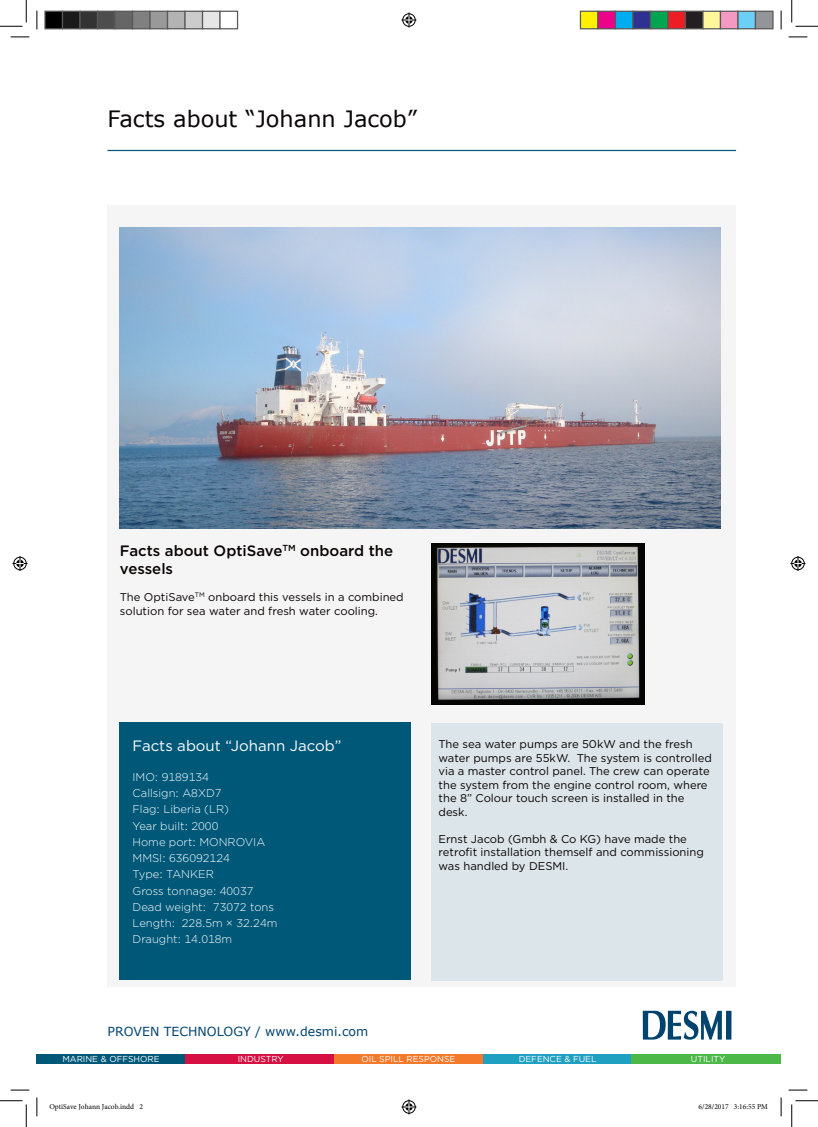
<style>
.page{position:relative;width:818px;height:1127px;background:#fff}
.page>*{position:absolute;margin:0;border:0;box-sizing:border-box;transform-origin:0 0}
.t1{font:22.5px "Verdana";color:#0b0609}
.t2{font:500 15px/18px "Gotham";color:#080302}
.t3{font:15px "Gotham";color:#fff}
.t4{font:12.5px "Verdana";color:#00436f}
.t5{font:11.25px/13.5px "Gotham";color:#080302}
.t6{font:300 11.25px "Gotham";color:#fff}
.t7{font:8.62px "Gotham";color:#fff}
.t8{font:7.5px "Minion Pro";color:#000}
</style>
<div class="page">
<div style="left:107px;top:205px;width:629px;height:781px;background:#f5f5f6"></div>
<div style="left:431px;top:723px;width:292px;height:257px;background:#dce5e9"></div>
<img style="left:120px;top:227px;width:601px;height:301px">
<hr style="left:107px;top:150px;width:629px;height:1px;background:#005879">
<div style="left:726px;top:1010px;width:5px;height:29px;background:#00436f"></div>
<svg style="left:643px;top:1010px;width:79px;height:29px"></svg>
<div style="left:334px;top:1054px;width:149px;height:9px;background:#f4792a"></div>
<div style="left:483px;top:1054px;width:148px;height:9px;background:#20a0c1"></div>
<div style="left:185px;top:1054px;width:149px;height:9px;background:#d71043"></div>
<div style="left:631px;top:1054px;width:150px;height:9px;background:#4cb848"></div>
<div style="left:36px;top:1054px;width:149px;height:9px;background:#005879"></div>
<div style="left:120px;top:722px;width:291px;height:257px;background:#005879"></div>
<img style="left:431px;top:544px;width:213px;height:160px">
<svg style="left:11px;top:36px;width:18px;height:2px"></svg>
<svg style="left:788px;top:36px;width:19px;height:2px"></svg>
<svg style="left:11px;top:1089px;width:18px;height:1px"></svg>
<svg style="left:788px;top:1089px;width:19px;height:1px"></svg>
<svg style="left:36px;top:11px;width:2px;height:18px"></svg>
<svg style="left:36px;top:1097px;width:2px;height:18px"></svg>
<svg style="left:780px;top:11px;width:2px;height:18px"></svg>
<svg style="left:780px;top:1097px;width:2px;height:18px"></svg>
<svg style="left:0;top:0;width:27px;height:27px"></svg>
<svg style="left:0;top:1100px;width:27px;height:26px"></svg>
<svg style="left:791px;top:0;width:27px;height:27px"></svg>
<svg style="left:791px;top:1100px;width:27px;height:26px"></svg>
<svg style="left:401px;top:13px;width:15px;height:15px"></svg>
<svg style="left:401px;top:1099px;width:15px;height:15px"></svg>
<svg style="left:13px;top:556px;width:15px;height:15px"></svg>
<svg style="left:790px;top:556px;width:15px;height:15px"></svg>
<div style="left:45px;top:11px;width:18px;height:18px;background:#000"></div>
<div style="left:44px;top:11px;width:19px;height:18px;border:1px solid #595959"></div>
<div style="left:63px;top:11px;width:17px;height:18px;background:#1a1a1a"></div>
<div style="left:62px;top:11px;width:19px;height:18px;border:1px solid #595959"></div>
<div style="left:80px;top:11px;width:18px;height:18px;background:#333"></div>
<div style="left:79px;top:11px;width:19px;height:18px;border:1px solid #595959"></div>
<div style="left:98px;top:11px;width:17px;height:18px;background:#4d4d4d"></div>
<div style="left:97px;top:11px;width:19px;height:18px;border:1px solid #595959"></div>
<div style="left:115px;top:11px;width:18px;height:18px;background:#666"></div>
<div style="left:114px;top:11px;width:19px;height:18px;border:1px solid #595959"></div>
<div style="left:133px;top:11px;width:17px;height:18px;background:#808080"></div>
<div style="left:132px;top:11px;width:19px;height:18px;border:1px solid #595959"></div>
<div style="left:150px;top:11px;width:18px;height:18px;background:#999"></div>
<div style="left:149px;top:11px;width:19px;height:18px;border:1px solid #595959"></div>
<div style="left:168px;top:11px;width:17px;height:18px;background:#b3b3b3"></div>
<div style="left:167px;top:11px;width:19px;height:18px;border:1px solid #595959"></div>
<div style="left:185px;top:11px;width:18px;height:18px;background:#ccc"></div>
<div style="left:184px;top:11px;width:19px;height:18px;border:1px solid #595959"></div>
<div style="left:203px;top:11px;width:17px;height:18px;background:#e6e6e6"></div>
<div style="left:202px;top:11px;width:19px;height:18px;border:1px solid #595959"></div>
<div style="left:219px;top:11px;width:19px;height:18px;border:1px solid #595959"></div>
<div style="left:580px;top:11px;width:18px;height:18px;background:#fff101"></div>
<div style="left:580px;top:11px;width:18px;height:18px;border:1px solid #595959"></div>
<div style="left:598px;top:11px;width:17px;height:18px;background:#ed028c"></div>
<div style="left:597px;top:11px;width:19px;height:18px;border:1px solid #595959"></div>
<div style="left:615px;top:11px;width:18px;height:18px;background:#00aeef"></div>
<div style="left:615px;top:11px;width:18px;height:18px;border:1px solid #595959"></div>
<div style="left:633px;top:11px;width:17px;height:18px;background:#2e3092"></div>
<div style="left:632px;top:11px;width:19px;height:18px;border:1px solid #595959"></div>
<div style="left:650px;top:11px;width:18px;height:18px;background:#00a54f"></div>
<div style="left:650px;top:11px;width:18px;height:18px;border:1px solid #595959"></div>
<div style="left:668px;top:11px;width:17px;height:18px;background:#ee1d23"></div>
<div style="left:667px;top:11px;width:19px;height:18px;border:1px solid #595959"></div>
<div style="left:685px;top:11px;width:18px;height:18px;background:#231f20"></div>
<div style="left:685px;top:11px;width:18px;height:18px;border:1px solid #595959"></div>
<div style="left:703px;top:11px;width:17px;height:18px;background:#fff79a"></div>
<div style="left:702px;top:11px;width:19px;height:18px;border:1px solid #595959"></div>
<div style="left:720px;top:11px;width:18px;height:18px;background:#f499c2"></div>
<div style="left:720px;top:11px;width:18px;height:18px;border:1px solid #595959"></div>
<div style="left:738px;top:11px;width:17px;height:18px;background:#6bcff6"></div>
<div style="left:737px;top:11px;width:19px;height:18px;border:1px solid #595959"></div>
<div style="left:755px;top:11px;width:18px;height:18px;background:#939598"></div>
<div style="left:755px;top:11px;width:18px;height:18px;border:1px solid #595959"></div>
<p class="t1" style="left:108px;top:103px;width:311px">Facts about “Johann Jacob”</p>
<p class="t2" style="left:120px;top:541px;width:275px">Facts about OptiSave<sup>TM</sup> onboard the vessels</p>
<p class="t5" style="left:120px;top:590px;width:285px">The OptiSave<sup>TM</sup> onboard this vessels in a combined solution for sea water and fresh water cooling.</p>
<p class="t3" style="left:133px;top:736px;width:210px">Facts about “Johann Jacob”</p>
<p class="t6" style="left:133px;top:769px;width:78px">IMO: 9189134</p>
<p class="t6" style="left:133px;top:785px;width:91px">Callsign: A8XD7</p>
<p class="t6" style="left:133px;top:802px;width:98px">Flag: Liberia (LR)</p>
<p class="t6" style="left:133px;top:818px;width:87px">Year built: 2000</p>
<p class="t6" style="left:133px;top:834px;width:134px">Home port: MONROVIA</p>
<p class="t6" style="left:133px;top:850px;width:99px">MMSI: 636092124</p>
<p class="t6" style="left:133px;top:867px;width:83px">Type: TANKER</p>
<p class="t6" style="left:133px;top:883px;width:122px">Gross tonnage: 40037</p>
<p class="t6" style="left:133px;top:899px;width:143px">Dead weight: 73072 tons</p>
<p class="t6" style="left:133px;top:915px;width:146px">Length: 228.5m × 32.24m</p>
<p class="t6" style="left:133px;top:932px;width:101px">Draught: 14.018m</p>
<p class="t5" style="left:438px;top:736px;width:275px">The sea water pumps are 50kW and the fresh water pumps are 55kW. The system is controlled via a master control panel. The crew can operate the system from the engine control room, where the 8” Colour touch screen is installed in the desk.</p>
<p class="t5" style="left:438px;top:831px;width:267px">Ernst Jacob (Gmbh &amp; Co KG) have made the retrofit installation themself and commissioning was handled by DESMI.</p>
<p class="t4" style="left:108px;top:1022px;width:262px">PROVEN TECHNOLOGY / www.desmi.com</p>
<p class="t7" style="left:62px;top:1053px;width:99px">MARINE &amp; OFFSHORE</p>
<p class="t7" style="left:238px;top:1053px;width:47px">INDUSTRY</p>
<p class="t7" style="left:361px;top:1053px;width:95px">OIL SPILL RESPONSE</p>
<p class="t7" style="left:519px;top:1053px;width:79px">DEFENCE &amp; FUEL</p>
<p class="t7" style="left:691px;top:1053px;width:36px">UTILITY</p>
<p class="t8" style="left:49px;top:1101px;width:95px">OptiSave Johann Jacob.indd 2</p>
<p class="t8" style="left:698px;top:1101px;width:71px">6/28/2017 3:16:55 PM</p>
</div>
